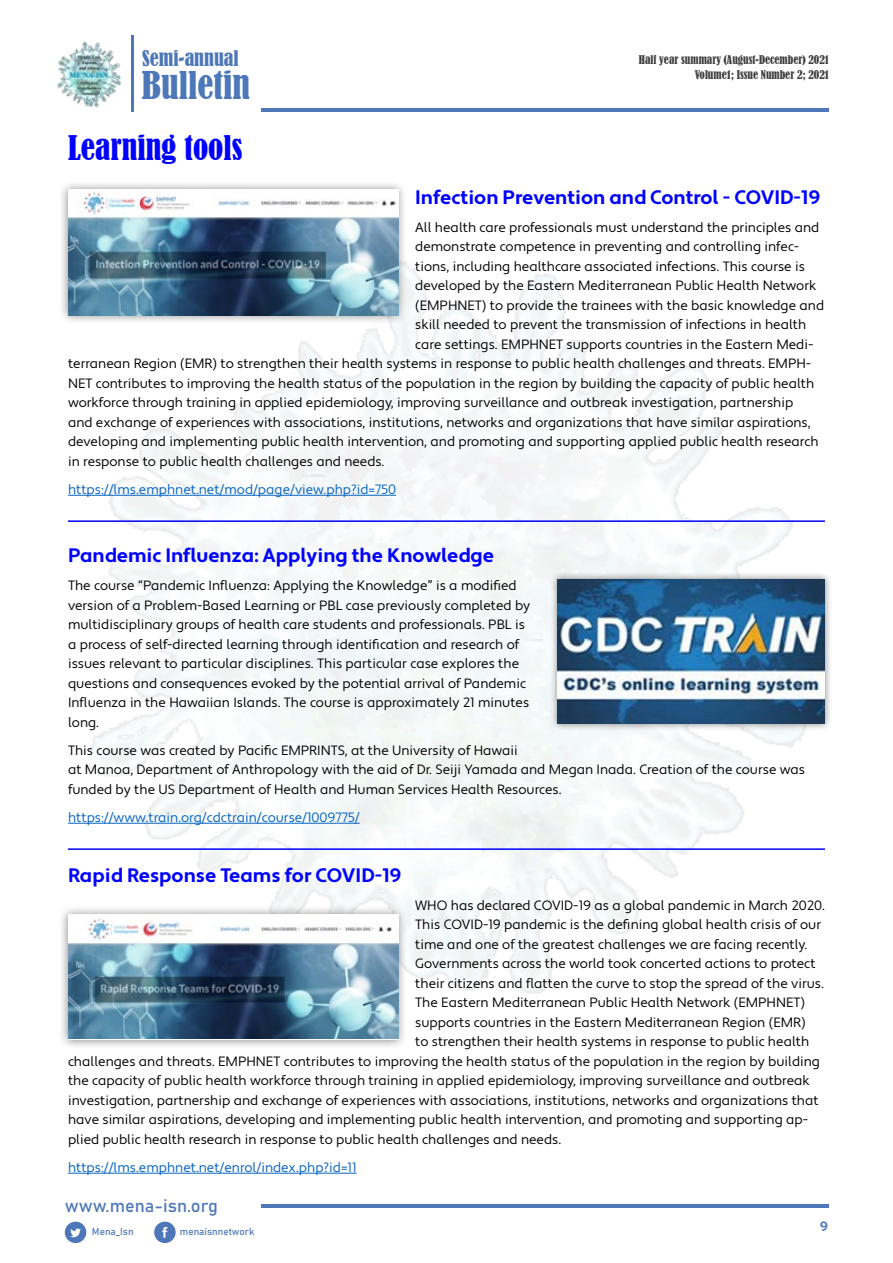
<style>
.page{position:relative;width:893px;height:1263px;background:#fff}
.page>*{position:absolute;margin:0;border:0;box-sizing:border-box;transform-origin:0 0}
.t1{font:condensed 35.85px "Bernard";color:#4d77b8}
.t2{font:condensed 31.8px "Bernard";color:#00f}
.t3{font:condensed 20.1px "Bernard";color:#4d77b8}
.t4{font:700 19.5px "Apertura";color:#00f}
.t5{font:18px "Bahnschrift";color:#4d77b8}
.t6{font:13.5px/19.5px "Apertura";color:#000}
.t7{font:13.5px "Apertura";color:#0563c1}
.t8{font:700 13.5px "Apertura";color:#4d78b8}
.t9{font:condensed 11.25px/14.5px "Bernard";color:#404041;text-align:right}
.t10{font:9.9px "Bahnschrift";color:#4d77b8}
</style>
<div class="page">
<img style="left:57px;top:41px;width:65px;height:67px">
<hr style="left:131px;top:36px;width:2px;height:76px;background:#4d77b8">
<svg style="left:154px;top:1221px;width:22px;height:22px"></svg>
<svg style="left:65px;top:1221px;width:21px;height:22px"></svg>
<hr style="left:262px;top:108px;width:567px;height:4px;background:#4d77b8">
<hr style="left:262px;top:1204px;width:567px;height:4px;background:#4d77b8">
<hr style="left:68px;top:495px;width:328px;height:1px;background:#0563c1">
<hr style="left:68px;top:823px;width:292px;height:1px;background:#0563c1">
<hr style="left:68px;top:1173px;width:289px;height:1px;background:#0563c1">
<hr style="left:68px;top:520px;width:757px;height:2px;background:#00f">
<hr style="left:68px;top:848px;width:757px;height:2px;background:#00f">
<div style="left:58px;top:179px;width:349px;height:145px;background:#000;opacity:.45"></div>
<img style="left:68px;top:189px;width:330px;height:126px">
<div style="left:58px;top:904px;width:349px;height:145px;background:#000;opacity:.45"></div>
<div style="left:68px;top:914px;width:330px;height:126px;background:#fff"></div>
<img style="left:68px;top:918px;width:330px;height:121px">
<div style="left:550px;top:572px;width:282px;height:159px;background:#000;opacity:.45"></div>
<img style="left:558px;top:579px;width:267px;height:145px">
<h3 class="t3" style="left:142px;top:46px;width:98px">Semi-annual</h3>
<p class="t9" style="left:639px;top:53px;width:192px">Half year summary (August-December) 2021<br>Volume1; Issue Number 2; 2021</p>
<h1 class="t1" style="left:142px;top:65px;width:110px">Bulletin</h1>
<h2 class="t2" style="left:68px;top:129px;width:176px">Learning tools</h2>
<h3 class="t4" style="left:415px;top:185px;width:407px">Infection Prevention and Control - COVID-19</h3>
<p class="t6" style="left:415px;top:218px;width:406px">All health care professionals must understand the principles and</p>
<p class="t6" style="left:415px;top:237px;width:385px">demonstrate competence in preventing and controlling infec-</p>
<p class="t6" style="left:415px;top:257px;width:391px">tions, including healthcare associated infections. This course is</p>
<p class="t6" style="left:415px;top:276px;width:403px">developed by the Eastern Mediterranean Public Health Network</p>
<p class="t6" style="left:415px;top:296px;width:410px">(EMPHNET) to provide the trainees with the basic knowledge and</p>
<p class="t6" style="left:415px;top:315px;width:393px">skill needed to prevent the transmission of infections in health</p>
<p class="t6" style="left:415px;top:335px;width:400px">care settings. EMPHNET supports countries in the Eastern Medi-</p>
<p class="t6" style="left:68px;top:354px;width:745px">terranean Region (EMR) to strengthen their health systems in response to public health challenges and threats. EMPH-</p>
<p class="t6" style="left:68px;top:374px;width:748px">NET contributes to improving the health status of the population in the region by building the capacity of public health</p>
<p class="t6" style="left:68px;top:393px;width:727px">workforce through training in applied epidemiology, improving surveillance and outbreak investigation, partnership</p>
<p class="t6" style="left:68px;top:413px;width:744px">and exchange of experiences with associations, institutions, networks and organizations that have similar aspirations,</p>
<p class="t6" style="left:68px;top:432px;width:752px">developing and implementing public health intervention, and promoting and supporting applied public health research</p>
<p class="t6" style="left:68px;top:452px;width:318px">in response to public health challenges and needs.</p>
<p class="t7" style="left:68px;top:481px;width:330px">https://lms.emphnet.net/mod/page/view.php?id=750</p>
<h3 class="t4" style="left:68px;top:544px;width:428px">Pandemic Influenza: Applying the Knowledge</h3>
<p class="t6" style="left:68px;top:576px;width:464px">The course “Pandemic Influenza: Applying the Knowledge” is a modified version of a Problem-Based Learning or PBL case previously completed by multidisciplinary groups of health care students and professionals. PBL is a process of self-directed learning through identification and research of issues relevant to particular disciplines. This particular case explores the questions and consequences evoked by the potential arrival of Pandemic Influenza in the Hawaiian Islands. The course is approximately 21 minutes long.</p>
<p class="t6" style="left:68px;top:741px;width:738px">This course was created by Pacific EMPRINTS, at the University of Hawaii<br>at Manoa, Department of Anthropology with the aid of Dr. Seiji Yamada and Megan Inada. Creation of the course was funded by the US Department of Health and Human Services Health Resources.</p>
<p class="t7" style="left:68px;top:809px;width:293px">https://www.train.org/cdctrain/course/1009775/</p>
<h3 class="t4" style="left:68px;top:863px;width:335px">Rapid Response Teams for COVID-19</h3>
<p class="t6" style="left:415px;top:896px;width:411px">WHO has declared COVID-19 as a global pandemic in March 2020.</p>
<p class="t6" style="left:415px;top:915px;width:407px">This COVID-19 pandemic is the defining global health crisis of our</p>
<p class="t6" style="left:415px;top:935px;width:393px">time and one of the greatest challenges we are facing recently.</p>
<p class="t6" style="left:415px;top:954px;width:402px">Governments across the world took concerted actions to protect</p>
<p class="t6" style="left:415px;top:974px;width:410px">their citizens and flatten the curve to stop the spread of the virus.</p>
<p class="t6" style="left:415px;top:993px;width:391px">The Eastern Mediterranean Public Health Network (EMPHNET)</p>
<p class="t6" style="left:415px;top:1013px;width:392px">supports countries in the Eastern Mediterranean Region (EMR)</p>
<p class="t6" style="left:415px;top:1032px;width:396px">to strengthen their health systems in response to public health</p>
<p class="t6" style="left:68px;top:1052px;width:753px">challenges and threats. EMPHNET contributes to improving the health status of the population in the region by building</p>
<p class="t6" style="left:68px;top:1071px;width:743px">the capacity of public health workforce through training in applied epidemiology, improving surveillance and outbreak</p>
<p class="t6" style="left:68px;top:1091px;width:752px">investigation, partnership and exchange of experiences with associations, institutions, networks and organizations that</p>
<p class="t6" style="left:68px;top:1110px;width:742px">have similar aspirations, developing and implementing public health intervention, and promoting and supporting ap-</p>
<p class="t6" style="left:68px;top:1130px;width:495px">plied public health research in response to public health challenges and needs.</p>
<p class="t7" style="left:68px;top:1159px;width:290px">https://lms.emphnet.net/enrol/index.php?id=11</p>
<h3 class="t5" style="left:65px;top:1192px;width:155px">www.mena-isn.org</h3>
<p class="t10" style="left:92px;top:1224px;width:43px">Mena_Isn</p>
<p class="t10" style="left:180px;top:1224px;width:76px">menaisnnetwork</p>
<p class="t8" style="left:820px;top:1218px;width:10px">9</p>
</div>
